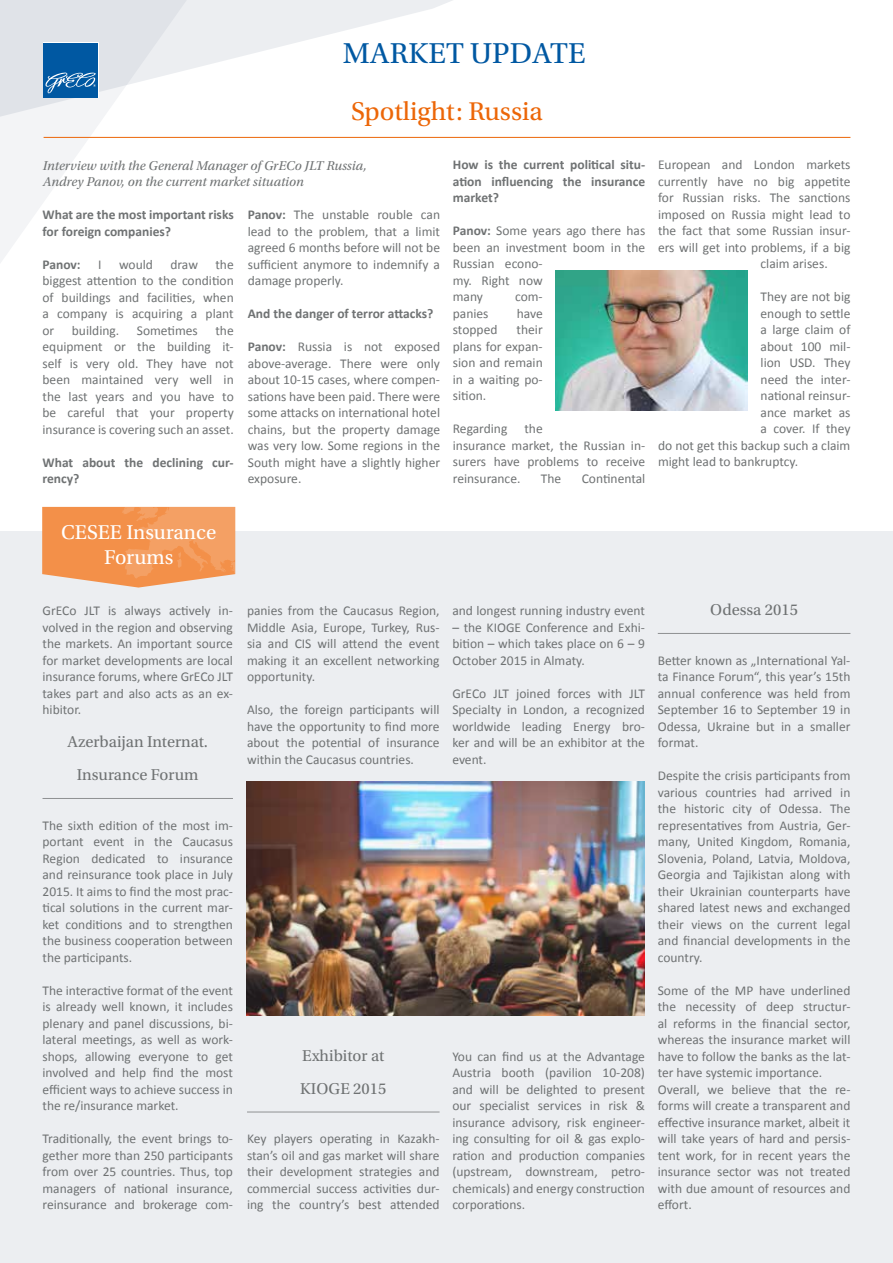
<style>
.page{position:relative;width:893px;height:1263px;background:#fff}
.page>*{position:absolute;margin:0;border:0;box-sizing:border-box;transform-origin:0 0}
.t1{font:30.3px "Utopia Std";letter-spacing:.01em;color:#0058a2}
.t2{font:27px "Utopia Std";color:#ec6608}
.t3{font:21px/25.2px "Utopia Std";color:#fff;text-align:center}
.t4{font:16.5px/33px "Utopia Std";color:#6f7273;text-align:center}
.t5{font:13.5px/16.5px "Calibri";color:#6f7273;text-align:justify}
.t6{font:700 13.5px/16.5px "Calibri";color:#6f7273}
.t7{font:italic 13.5px/16.2px "Utopia Std";color:#6f7273}
.s1{font-weight:700}
</style>
<div class="page">
<svg style="left:209px;top:0;width:244px;height:64px;fill:#eceef1"></svg>
<svg style="left:0;top:0;width:209px;height:263px"></svg>
<div style="left:0;top:531px;width:893px;height:732px;background:#eceef1"></div>
<hr style="left:44px;top:137px;width:806px;height:1px;background:#ec6608">
<svg style="left:42px;top:507px;width:193px;height:80px;background:#f29c5e"></svg>
<img style="left:247px;top:782px;width:397px;height:233px">
<svg style="left:43px;top:42px;width:55px;height:56px"></svg>
<div style="left:43px;top:43px;width:55px;height:54px;background:#0058a2"></div>
<svg style="left:45px;top:73px;width:51px;height:20px"></svg>
<img style="left:555px;top:271px;width:193px;height:140px">
<hr style="left:43px;top:798px;width:190px;height:1px;background:#8f9193">
<hr style="left:247px;top:1112px;width:193px;height:1px;background:#8f9193">
<hr style="left:658px;top:633px;width:192px;height:1px;background:#8f9193">
<h1 class="t1" style="left:343px;top:37px;width:244px">MARKET UPDATE</h1>
<h2 class="t2" style="left:351px;top:97px;width:193px">Spotlight: Russia</h2>
<p class="t7" style="left:43px;top:157px;width:325px">Interview with the General Manager of GrECo JLT Russia,<br>Andrey Panov, on the current market situation</p>
<p class="t6" style="left:453px;top:156px;width:194px;text-align:justify">How is the current political situ&shy;ation influencing the insurance market?</p>
<p class="t5" style="left:453px;top:222px;width:194px;text-align:left"><span class="s1">Panov:</span> Some years ago there has been an investment boom in the<br>Russian econo-<br>my. Right now<br>many</p>
<p class="t5" style="left:248px;top:206px;width:194px"><span class="s1">Panov:</span> The unstable rouble can lead to the problem, that a limit agreed 6 months before will not be sufficient anymore to indemnify a damage properly.</p>
<p class="t6" style="left:248px;top:305px;width:187px">And the danger of terror attacks?</p>
<p class="t5" style="left:248px;top:338px;width:194px"><span class="s1">Panov:</span> Russia is not exposed above-average. There were only about 10-15 cases, where compen&shy;sations have been paid. There were some attacks on international hotel chains, but the property damage was very low. Some regions in the South might have a slightly higher exposure.</p>
<p class="t6" style="left:43px;top:206px;width:193px">What are the most important risks for foreign companies?</p>
<p class="t6" style="left:43px;top:255px;width:40px">Panov:</p>
<p class="t5" style="left:98px;top:255px;width:5px">I</p>
<p class="t5" style="left:119px;top:255px;width:35px">would</p>
<p class="t5" style="left:170px;top:255px;width:29px">draw</p>
<p class="t5" style="left:43px;top:255px;width:193px;text-indent:173px">the biggest attention to the condition of buildings and facilities, when a company is acquiring a plant or</p>
<p class="t5" style="left:515px;top:288px;width:29px">com-</p>
<p class="t5" style="left:453px;top:305px;width:37px">panies</p>
<p class="t5" style="left:517px;top:305px;width:28px">have</p>
<p class="t5" style="left:453px;top:321px;width:46px">stopped</p>
<p class="t5" style="left:453px;top:321px;width:91px;text-indent:64px">their plans for expan&shy;sion and remain in a waiting po&shy;sition.</p>
<p class="t5" style="left:453px;top:420px;width:56px">Regarding</p>
<p class="t5" style="left:43px;top:321px;width:193px;text-indent:173px">the equipment or the building it&shy;self is very old. They have not been maintained very well in the last years and you have to be careful that your property insurance is covering such an asset.</p>
<p class="t6" style="left:43px;top:453px;width:193px">What about the declining cur&shy;rency?</p>
<p class="t5" style="left:72px;top:321px;width:49px">building.</p>
<p class="t5" style="left:137px;top:321px;width:63px">Sometimes</p>
<p class="t5" style="left:453px;top:420px;width:194px;text-align:left;text-indent:72px">the<br>insurance market, the Russian in&shy;surers have problems to receive reinsurance.</p>
<p class="t5" style="left:541px;top:470px;width:22px">The</p>
<p class="t5" style="left:582px;top:470px;width:65px">Continental</p>
<p class="t5" style="left:658px;top:156px;width:194px">European and London markets</p>
<p class="t5" style="left:658px;top:173px;width:194px">currently have no big appetite</p>
<p class="t5" style="left:658px;top:189px;width:194px">for Russian risks. The sanctions</p>
<p class="t5" style="left:658px;top:206px;width:194px">imposed on Russia might lead to</p>
<p class="t5" style="left:658px;top:222px;width:194px">the fact that some Russian insur-</p>
<p class="t5" style="left:658px;top:239px;width:194px">ers will get into problems, if a big</p>
<p class="t5" style="left:761px;top:255px;width:69px">claim arises.</p>
<p class="t5" style="left:761px;top:288px;width:91px">They are not big</p>
<p class="t5" style="left:761px;top:305px;width:91px">enough to settle</p>
<p class="t5" style="left:761px;top:321px;width:91px">a large claim of</p>
<p class="t5" style="left:761px;top:338px;width:91px">about 100 mil-</p>
<p class="t5" style="left:761px;top:354px;width:91px">lion USD. They</p>
<p class="t5" style="left:761px;top:371px;width:91px">need the inter-</p>
<p class="t5" style="left:761px;top:387px;width:91px">national reinsur-</p>
<p class="t5" style="left:761px;top:404px;width:91px">ance market as</p>
<p class="t5" style="left:761px;top:420px;width:91px">a cover. If they</p>
<p class="t5" style="left:658px;top:437px;width:194px">do not get this backup such a claim</p>
<p class="t5" style="left:658px;top:453px;width:142px">might lead to bankruptcy.</p>
<h3 class="t3" style="left:61px;top:520px;width:157px">CESEE Insurance<br>Forums</h3>
<p class="t5" style="left:43px;top:602px;width:192px">GrECo JLT is always actively in&shy;volved in the region and observing the markets. An important source for market developments are local insurance forums, where GrECo JLT takes part and also acts as an ex&shy;hibitor.</p>
<p class="t4" style="left:68px;top:725px;width:142px">Azerbaijan Internat.<br>Insurance Forum</p>
<p class="t5" style="left:43px;top:816px;width:192px">The sixth edition of the most im&shy;portant event in the Caucasus Region dedicated to insurance and reinsurance took place in July 2015. It aims to find the most prac&shy;tical solutions in the current mar&shy;ket conditions and to strengthen the business cooperation between the participants.</p>
<p class="t5" style="left:43px;top:981px;width:192px">The interactive format of the event is already well known, it includes plenary and panel discussions, bi&shy;lateral meetings, as well as work&shy;shops, allowing everyone to get involved and help find the most efficient ways to achieve success in the re/insurance market.</p>
<p class="t5" style="left:43px;top:1130px;width:192px">Traditionally, the event brings to&shy;gether more than 250 participants from over 25 countries. Thus, top managers of national insurance, reinsurance and brokerage com-</p>
<p class="t5" style="left:247px;top:602px;width:194px">panies from the Caucasus Region, Middle Asia, Europe, Turkey, Rus&shy;sia and CIS will attend the event making it an excellent networking opportunity.</p>
<p class="t5" style="left:247px;top:701px;width:194px">Also, the foreign participants will have the opportunity to find more about the potential of insurance within the Caucasus countries.</p>
<p class="t4" style="left:300px;top:1039px;width:87px;text-align:left">Exhibitor at<br>KIOGE 2015</p>
<p class="t5" style="left:247px;top:1130px;width:194px">Key players operating in Kazakh&shy;stan’s oil and gas market will share their development strategies and commercial success activities dur&shy;ing the country’s best attended</p>
<p class="t5" style="left:452px;top:602px;width:194px">and longest running industry event</p>
<p class="t5" style="left:452px;top:618px;width:194px">– the KIOGE Conference and Exhi&shy;bition – which takes place on 6 – 9<br>October 2015 in Almaty.</p>
<p class="t5" style="left:452px;top:684px;width:194px">GrECo JLT joined forces with JLT Specialty in London, a recognized worldwide leading Energy bro&shy;ker and will be an exhibitor at the event.</p>
<p class="t5" style="left:452px;top:1047px;width:194px">You can find us at the Advantage Austria booth (pavilion 10-208) and will be delighted to present our specialist services in risk &amp; insurance advisory, risk engineer&shy;ing consulting for oil &amp; gas explo&shy;ration and production companies (upstream, downstream, petro&shy;chemicals) and energy construction corporations.</p>
<p class="t4" style="left:710px;top:593px;width:89px">Odessa 2015</p>
<p class="t5" style="left:658px;top:651px;width:194px">Better known as „International Yal&shy;ta Finance Forum“, this year’s 15th annual conference was held from September 16 to September 19 in Odessa, Ukraine but in a smaller format.</p>
<p class="t5" style="left:658px;top:767px;width:194px">Despite the crisis participants from various countries had arrived in the historic city of Odessa. The representatives from Austria, Ger&shy;many, United Kingdom, Romania, Slovenia, Poland, Latvia, Moldova, Georgia and Tajikistan along with their Ukrainian counterparts have shared latest news and exchanged their views on the current legal and financial developments in the country.</p>
<p class="t5" style="left:658px;top:981px;width:194px;text-align:left">Some of the MP have underlined the necessity of deep structur&shy;al reforms in the financial sector, whereas the insurance market will have to follow the banks as the lat&shy;ter have systemic importance.<br>Overall, we believe that the re&shy;forms will create a transparent and effective insurance market, albeit it will take years of hard and persis&shy;tent work, for in recent years the insurance sector was not treated with due amount of resources and effort.</p>
</div>
